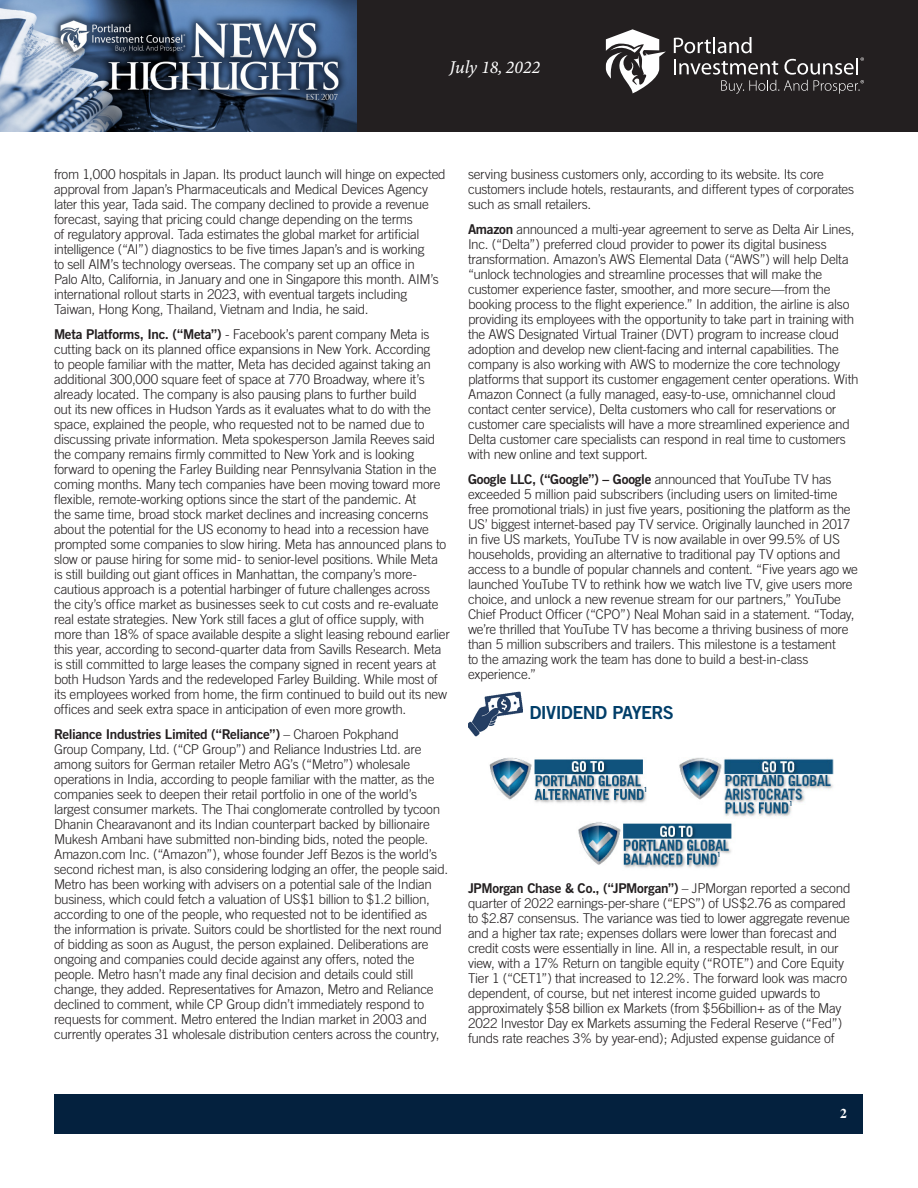
<style>
.page{position:relative;width:918px;height:1188px;background:#fff}
.page>*{position:absolute;margin:0;border:0;box-sizing:border-box;transform-origin:0 0}
.Article_-_Body{font:18px "Trade Gothic Bold Two";letter-spacing:-.035em;color:#003e69}
.t1{font:italic 18px "Minion Variable Concept";color:#fff}
.Article_-_Body-2{font:300 13.5px/15px "Trade Gothic";letter-spacing:-.025em;color:#231f20}
.t2{font:700 13.5px "Times";color:#fff}
.t3{font:7.05px "Trade Gothic Bold Cond Twenty";color:#003e69}
.s1{font-family:"Trade Gothic Bold Two";font-weight:400}
</style>
<div class="page">
<div style="left:356px;top:0;width:562px;height:132px;background:#231f20"></div>
<img style="left:0;top:0;width:356px;height:132px">
<svg style="left:674px;top:37px;width:190px;height:57px"></svg>
<svg style="left:606px;top:29px;width:60px;height:64px"></svg>
<div style="left:55px;top:1094px;width:808px;height:39px;background:#04213e"></div>
<img style="left:468px;top:692px;width:55px;height:44px">
<img style="left:489px;top:757px;width:158px;height:46px">
<img style="left:679px;top:757px;width:155px;height:60px">
<img style="left:578px;top:822px;width:154px;height:46px">
<h1 class="t1" style="left:450px;top:55px;width:92px">July 18, 2022</h1>
<p class="Article_-_Body-2" style="left:54px;top:167px;width:393px">from 1,000 hospitals in Japan. Its product launch will hinge on expected approval from Japan’s Pharmaceuticals and Medical Devices Agency later this year, Tada said. The company declined to provide a revenue forecast, saying that pricing could change depending on the terms<br>of regulatory approval. Tada estimates the global market for artificial intelligence (“AI”) diagnostics to be five times Japan’s and is working<br>to sell AIM’s technology overseas. The company set up an office in<br>Palo Alto, California, in January and one in Singapore this month. AIM’s international rollout starts in 2023, with eventual targets including Taiwan, Hong Kong, Thailand, Vietnam and India, he said.</p>
<p class="Article_-_Body-2" style="left:54px;top:326px;width:397px"><span class="s1">Meta Platforms, Inc. (“Meta”)</span> - Facebook’s parent company Meta is cutting back on its planned office expansions in New York. According<br>to people familiar with the matter, Meta has decided against taking an additional 300,000 square feet of space at 770 Broadway, where it’s already located. The company is also pausing plans to further build<br>out its new offices in Hudson Yards as it evaluates what to do with the space, explained the people, who requested not to be named due to discussing private information. Meta spokesperson Jamila Reeves said the company remains firmly committed to New York and is looking forward to opening the Farley Building near Pennsylvania Station in the coming months. Many tech companies have been moving toward more flexible, remote-working options since the start of the pandemic. At<br>the same time, broad stock market declines and increasing concerns about the potential for the US economy to head into a recession have prompted some companies to slow hiring. Meta has announced plans to slow or pause hiring for some mid- to senior-level positions. While Meta is still building out giant offices in Manhattan, the company’s more&shy;cautious approach is a potential harbinger of future challenges across the city’s office market as businesses seek to cut costs and re-evaluate real estate strategies. New York still faces a glut of office supply, with more than 18% of space available despite a slight leasing rebound earlier this year, according to second-quarter data from Savills Research. Meta is still committed to large leases the company signed in recent years at both Hudson Yards and the redeveloped Farley Building. While most of its employees worked from home, the firm continued to build out its new offices and seek extra space in anticipation of even more growth.</p>
<p class="Article_-_Body-2" style="left:54px;top:726px;width:396px"><span class="s1">Reliance Industries Limited (“Reliance”)</span> – Charoen Pokphand<br>Group Company, Ltd. (“CP Group”) and Reliance Industries Ltd. are among suitors for German retailer Metro AG’s (“Metro”) wholesale operations in India, according to people familiar with the matter, as the companies seek to deepen their retail portfolio in one of the world’s largest consumer markets. The Thai conglomerate controlled by tycoon Dhanin Chearavanont and its Indian counterpart backed by billionaire Mukesh Ambani have submitted non-binding bids, noted the people.<br>Amazon.com Inc. (“Amazon”), whose founder Jeff Bezos is the world’s second richest man, is also considering lodging an offer, the people said.<br>Metro has been working with advisers on a potential sale of the Indian business, which could fetch a valuation of US$1 billion to $1.2 billion, according to one of the people, who requested not to be identified as<br>the information is private. Suitors could be shortlisted for the next round of bidding as soon as August, the person explained. Deliberations are ongoing and companies could decide against any offers, noted the people. Metro hasn’t made any final decision and details could still change, they added. Representatives for Amazon, Metro and Reliance declined to comment, while CP Group didn’t immediately respond to requests for comment. Metro entered the Indian market in 2003 and currently operates 31 wholesale distribution centers across the country,</p>
<p class="Article_-_Body-2" style="left:468px;top:167px;width:388px">serving business customers only, according to its website. Its core customers include hotels, restaurants, and different types of corporates such as small retailers.</p>
<p class="Article_-_Body-2" style="left:468px;top:221px;width:392px"><span class="s1">Amazon</span> announced a multi-year agreement to serve as Delta Air Lines, Inc. (“Delta”) preferred cloud provider to power its digital business transformation. Amazon’s AWS Elemental Data (“AWS”) will help Delta “unlock technologies and streamline processes that will make the customer experience faster, smoother, and more secure—from the booking process to the flight experience.” In addition, the airline is also providing its employees with the opportunity to take part in training with the AWS Designated Virtual Trainer (DVT) program to increase cloud adoption and develop new client-facing and internal capabilities. The company is also working with AWS to modernize the core technology platforms that support its customer engagement center operations. With Amazon Connect (a fully managed, easy-to-use, omnichannel cloud contact center service), Delta customers who call for reservations or customer care specialists will have a more streamlined experience and Delta customer care specialists can respond in real time to customers with new online and text support.</p>
<p class="Article_-_Body-2" style="left:468px;top:471px;width:392px"><span class="s1">Google LLC, (“Google”) – Google</span> announced that YouTube TV has exceeded 5 million paid subscribers (including users on limited-time free promotional trials) in just five years, positioning the platform as the US’ biggest internet-based pay TV service. Originally launched in 2017 in five US markets, YouTube TV is now available in over 99.5% of US households, providing an alternative to traditional pay TV options and access to a bundle of popular channels and content. “Five years ago we launched YouTube TV to rethink how we watch live TV, give users more choice, and unlock a new revenue stream for our partners,” YouTube Chief Product Officer (“CPO”) Neal Mohan said in a statement. “Today, we’re thrilled that YouTube TV has become a thriving business of more than 5 million subscribers and trailers. This milestone is a testament<br>to the amazing work the team has done to build a best-in-class experience.”</p>
<p class="Article_-_Body" style="left:529px;top:701px;width:146px">DIVIDEND PAYERS</p>
<p class="t3" style="left:644px;top:785px;width:5px">1</p>
<p class="t3" style="left:790px;top:799px;width:5px">1</p>
<p class="t3" style="left:717px;top:850px;width:5px">1</p>
<p class="Article_-_Body-2" style="left:468px;top:881px;width:384px"><span class="s1">JPMorgan Chase &amp; Co., (“JPMorgan”)</span> – JPMorgan reported a second quarter of 2022 earnings-per-share (“EPS”) of US$2.76 as compared to $2.87 consensus. The variance was tied to lower aggregate revenue and a higher tax rate; expenses dollars were lower than forecast and credit costs were essentially in line. All in, a respectable result, in our view, with a 17% Return on tangible equity (“ROTE”) and Core Equity Tier 1 (“CET1”) that increased to 12.2%. The forward look was macro dependent, of course, but net interest income guided upwards to approximately $58 billion ex Markets (from $56billion+ as of the May 2022 Investor Day ex Markets assuming the Federal Reserve (“Fed”) funds rate reaches 3% by year-end); Adjusted expense guidance of</p>
<p class="t2" style="left:840px;top:1100px;width:8px">2</p>
</div>
